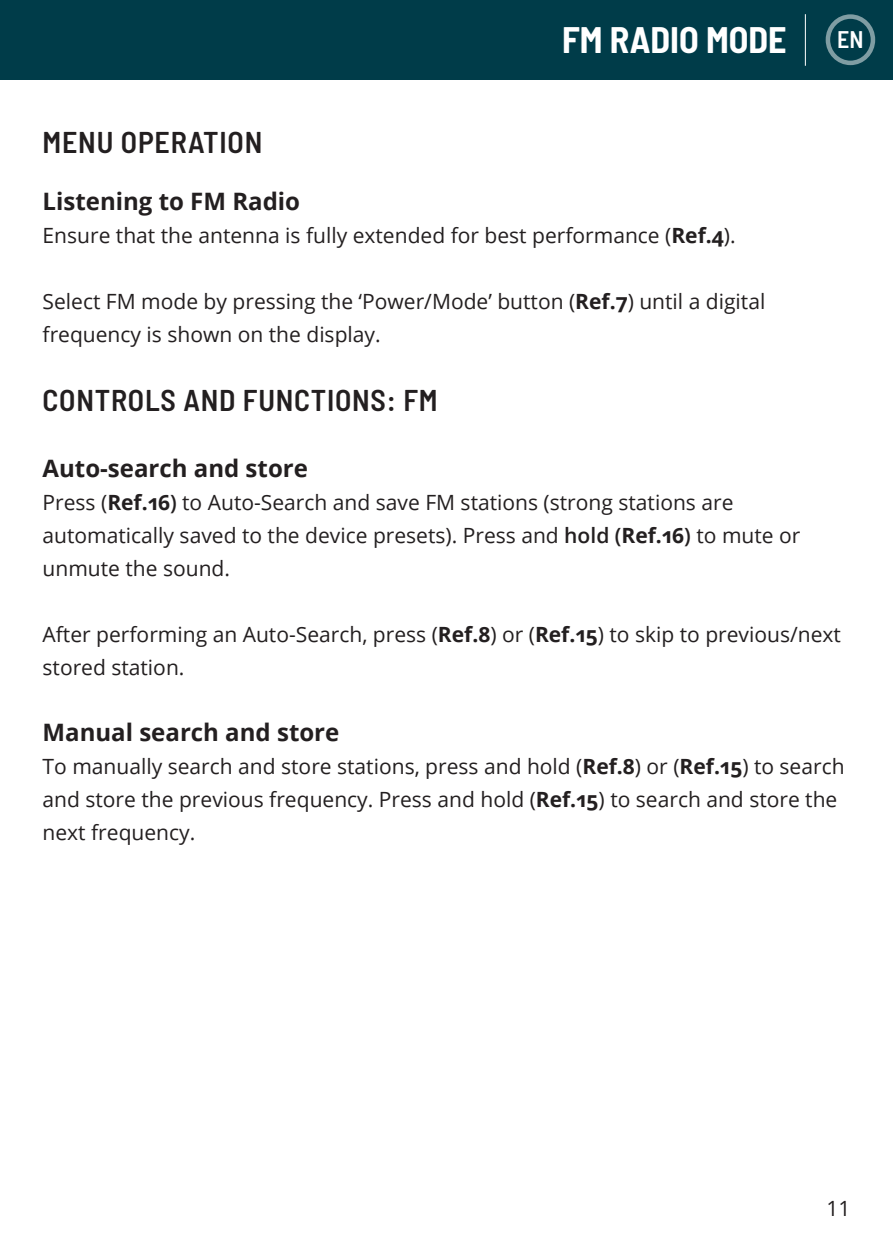
<style>
.page{position:relative;width:893px;height:1259px;background:#fff}
.page>*{position:absolute;margin:0;border:0;box-sizing:border-box;transform-origin:0 0}
.t1{font:700 semi-condensed 36px "Barlow";color:#fff}
.t2{font:600 semi-condensed 30px "Barlow";letter-spacing:.025em;color:#231f20}
.t3{font:700 24px "Open Sans";color:#231f20}
.t4{font:600 semi-condensed 24px "Barlow";color:#fff}
.t5{font:21px/33px "Open Sans";color:#231f20}
.s1{font-weight:700}
.s2{font-weight:600}
</style>
<div class="page">
<div style="left:0;top:0;width:892px;height:80px;background:#003c49"></div>
<hr style="left:804px;top:14px;width:1px;height:52px;background:#fff">
<div style="left:825px;top:14px;width:49px;height:51px;border:5px solid #fff;border-radius:50%"></div>
<h2 class="t2" style="left:43px;top:125px;width:221px">MENU OPERATION</h2>
<h1 class="t1" style="left:562px;top:19px;width:226px">FM RADIO MODE</h1>
<p class="t3" style="left:43px;top:191px;width:259px">Listening to FM Radio</p>
<p class="t5" style="left:43px;top:221px;width:694px">Ensure that the antenna is fully extended for best performance (<span class="s1">Ref.4</span>).</p>
<p class="t5" style="left:43px;top:284px;width:724px">Select FM mode by pressing the ‘Power/Mode’ button (<span class="s1">Ref.7</span>) until a digital frequency is shown on the display.</p>
<h2 class="t2" style="left:43px;top:383px;width:396px">CONTROLS AND FUNCTIONS: FM</h2>
<p class="t3" style="left:43px;top:458px;width:267px">Auto-search and store</p>
<p class="t5" style="left:43px;top:488px;width:759px">Press (<span class="s1">Ref.16</span><span class="s2">)</span> to Auto-Search and save FM stations (strong stations are automatically saved to the device presets). Press and <span class="s2">hold (</span><span class="s1">Ref.16</span><span class="s2">)</span> to mute or unmute the sound.</p>
<p class="t4" style="left:836px;top:26px;width:28px">EN</p>
<p class="t5" style="left:43px;top:620px;width:799px">After performing an Auto-Search, press (<span class="s1">Ref.8</span>) or (<span class="s1">Ref.15</span>) to skip to previous/next stored station.</p>
<p class="t3" style="left:43px;top:722px;width:298px">Manual search and store</p>
<p class="t5" style="left:43px;top:752px;width:803px">To manually search and store stations, press and hold (<span class="s1">Ref.8</span>) or (<span class="s1">Ref.15</span>) to search and store the previous frequency. Press and hold (<span class="s1">Ref.15</span>) to search and store the next frequency.</p>
<p class="t5" style="left:826px;top:1194px;width:26px">11</p>
</div>
